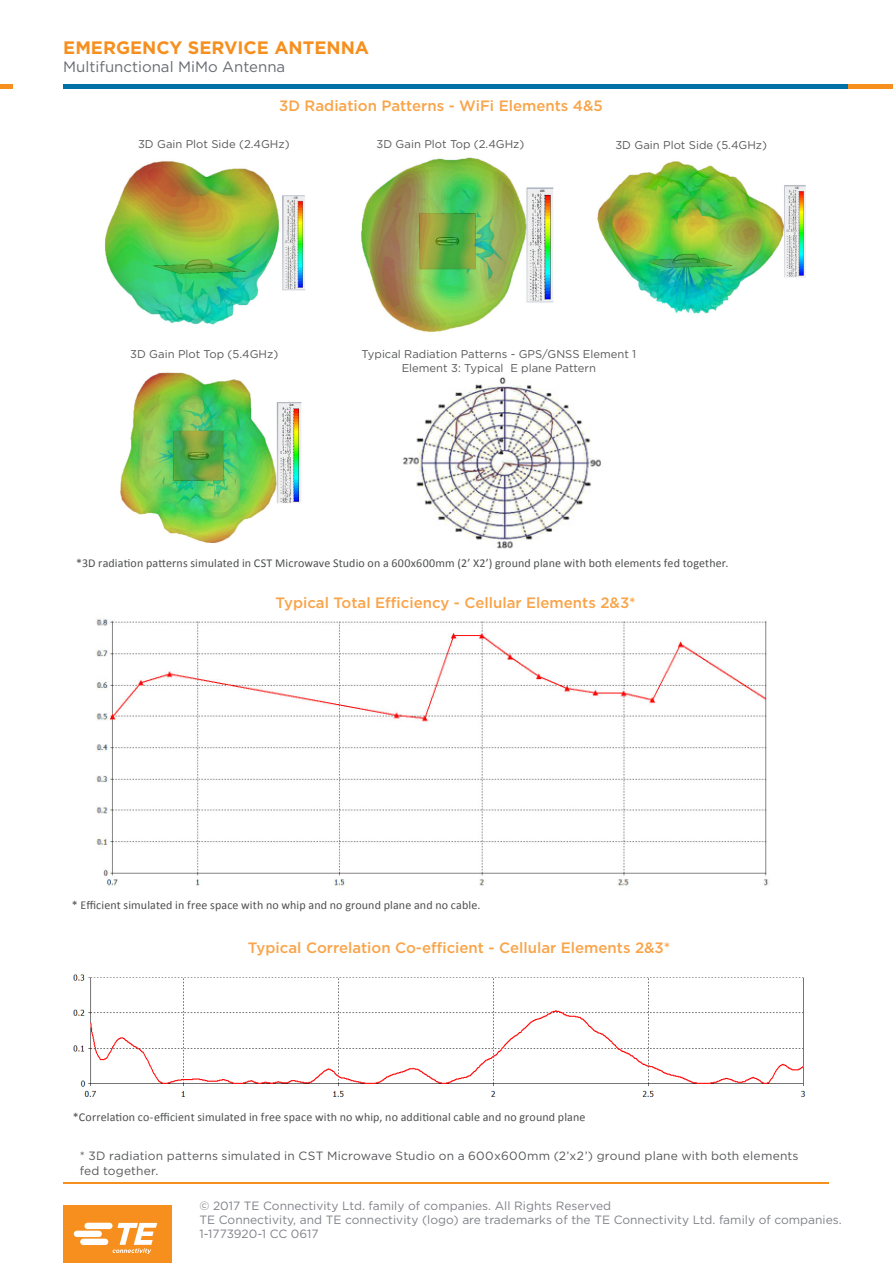
<style>
.page{position:relative;width:893px;height:1263px;background:#fff}
.page>*{position:absolute;margin:0;border:0;box-sizing:border-box;transform-origin:0 0}
.C_Header_Title{font:700 18px "Gotham";color:#f68f1e}
.t1{font:500 15px "Gotham";color:#f9a449}
.C_Header_Subtitle{font:15px "Gotham";color:#696b73}
.Table_Content{font:12px "Calibri";letter-spacing:.01em;color:#4e4f50}
.t2{font:12px/14.4px "Gotham";color:#808289}
.Table_Content-2{font:12px/15px "Gotham";letter-spacing:.015em;color:#57585a}
.t3{font:11.25px "Gotham";color:#57585a}
</style>
<div class="page">
<hr style="left:0;top:85px;width:12px;height:4px;background:#f68f1e">
<hr style="left:63px;top:1182px;width:766px;height:1px;background:#f68f1e">
<hr style="left:846px;top:85px;width:47px;height:4px;background:#f68f1e">
<hr style="left:63px;top:85px;width:784px;height:4px;background:#0071a7">
<div style="left:63px;top:1205px;width:108px;height:58px;background:#f68f1e"></div>
<svg style="left:74px;top:1223px;width:83px;height:31px"></svg>
<img style="left:105px;top:161px;width:200px;height:164px">
<img style="left:597px;top:161px;width:209px;height:153px">
<img style="left:403px;top:377px;width:198px;height:172px">
<img style="left:361px;top:157px;width:192px;height:175px">
<img style="left:120px;top:372px;width:182px;height:171px">
<img style="left:96px;top:618px;width:673px;height:268px">
<img style="left:73px;top:974px;width:733px;height:123px">
<p class="C_Header_Title" style="left:63px;top:36px;width:307px">EMERGENCY SERVICE ANTENNA</p>
<p class="C_Header_Subtitle" style="left:63px;top:57px;width:223px">Multifunctional MiMo Antenna</p>
<p class="t1" style="left:279px;top:96px;width:325px">3D Radiation Patterns - WiFi Elements 4&amp;5</p>
<p class="t3" style="left:138px;top:137px;width:153px">3D Gain Plot Side (2.4GHz)</p>
<p class="t3" style="left:377px;top:136px;width:149px">3D Gain Plot Top (2.4GHz)</p>
<p class="t3" style="left:615px;top:138px;width:153px">3D Gain Plot Side (5.4GHz)</p>
<p class="t3" style="left:130px;top:347px;width:149px">3D Gain Plot Top (5.4GHz)</p>
<p class="t3" style="left:362px;top:347px;width:276px">Typical Radiation Patterns - GPS/GNSS Element 1</p>
<p class="t3" style="left:402px;top:361px;width:196px">Element 3: Typical E plane Pattern</p>
<p class="Table_Content" style="left:76px;top:555px;width:654px">*3D radiation patterns simulated in CST Microwave Studio on a 600x600mm (2’ X2’) ground plane with both elements fed together.</p>
<p class="t1" style="left:275px;top:593px;width:362px">Typical Total Efficiency - Cellular Elements 2&amp;3*</p>
<p class="Table_Content" style="left:72px;top:897px;width:410px">* Efficient simulated in free space with no whip and no ground plane and no cable.</p>
<p class="t1" style="left:248px;top:938px;width:424px">Typical Correlation Co-efficient - Cellular Elements 2&amp;3*</p>
<p class="Table_Content" style="left:73px;top:1110px;width:514px">*Correlation co-efficient simulated in free space with no whip, no additional cable and no ground plane</p>
<p class="Table_Content-2" style="left:80px;top:1148px;width:720px">* 3D radiation patterns simulated in CST Microwave Studio on a 600x600mm (2’x2’) ground plane with both elements fed together.</p>
<p class="t2" style="left:199px;top:1198px;width:644px">© 2017 TE Connectivity Ltd. family of companies. All Rights Reserved<br>TE Connectivity, and TE connectivity (logo) are trademarks of the TE Connectivity Ltd. family of companies.</p>
<p class="t2" style="left:199px;top:1226px;width:120px">1-1773920-1 CC 0617</p>
</div>
